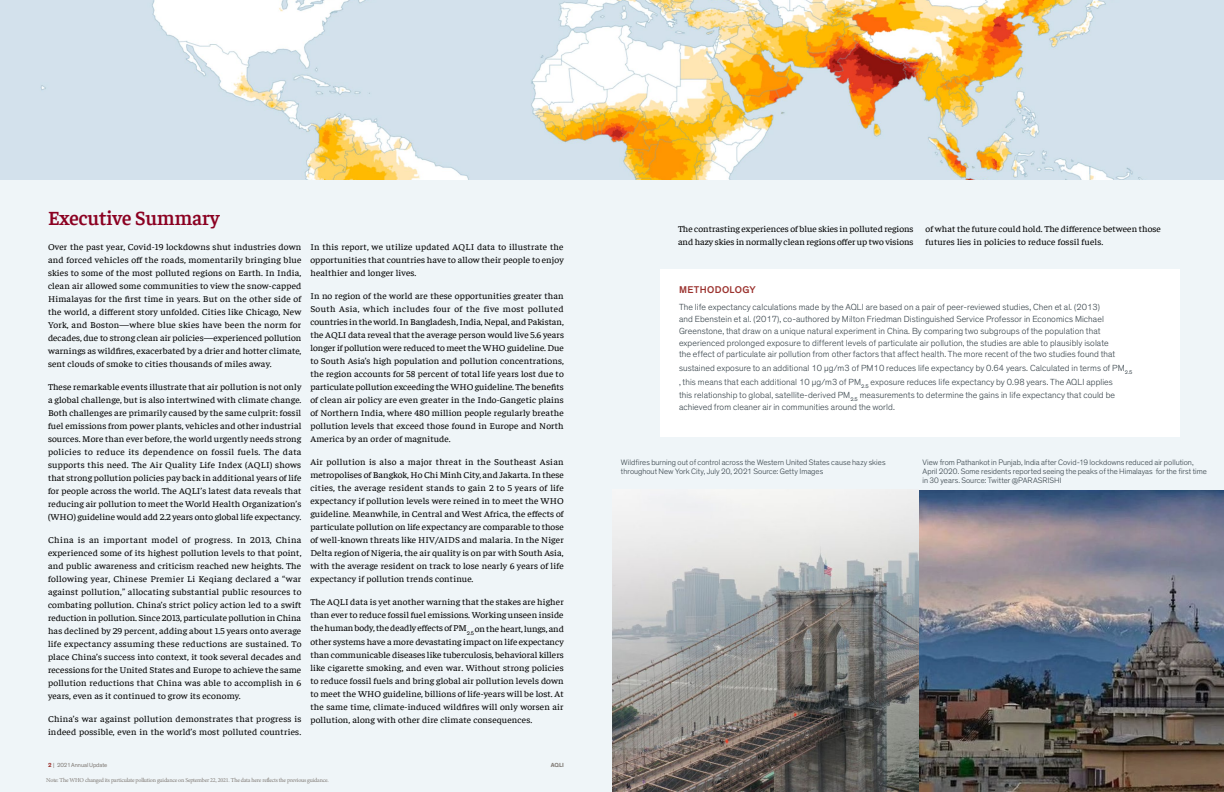
<style>
.page{position:relative;width:1224px;height:792px;background:#fff}
.page>*{position:absolute;margin:0;border:0;box-sizing:border-box;transform-origin:0 0}
.t1{font:600 20px "Faustina";letter-spacing:-.005em;color:#8b0021}
.t2{font:500 10px "Theinhardt";letter-spacing:.04em;color:#9b322e}
.t3{font:9px/13px "Faustina";letter-spacing:.01em;color:#000;text-align:justify;scale:1.06 1}
.t4{font:300 9px/12px "Theinhardt";letter-spacing:.01em;color:#37434a}
.t5{font:300 8px/9px "Theinhardt";letter-spacing:.005em;color:#37434a}
.t6{font:6px "Minion Pro";letter-spacing:-.035em;color:#807a75}
.t7{font:6px "Theinhardt";letter-spacing:-.015em;color:#817b76}
.t8{font:700 6px "Theinhardt";color:#817b76}
.s1{font-weight:700;color:#9b322d}
</style>
<div class="page">
<div style="left:0;top:179px;width:1224px;height:613px;background:#eff5f8"></div>
<img style="left:0;top:0;width:1224px;height:180px">
<div style="left:660px;top:269px;width:519px;height:168px;background:#fff"></div>
<img style="left:612px;top:490px;width:612px;height:302px">
<h1 class="t1" style="left:48px;top:205px;width:173px">Executive Summary</h1>
<p class="t3" style="left:48px;top:240px;width:241px">Over the past year, Covid-19 lockdowns shut industries down and forced vehicles off the roads, momentarily bringing blue skies to some of the most polluted regions on Earth. In India, clean air allowed some communities to view the snow-capped Himalayas for the first time in years. But on the other side of the world, a different story unfolded. Cities like Chicago, New York, and Boston—where blue skies have been the norm for decades, due to strong clean air policies—experienced pollution warnings as wildfires, exacerbated by a drier and hotter climate, sent clouds of smoke to cities thousands of miles away.</p>
<p class="t3" style="left:48px;top:380px;width:241px">These remarkable events illustrate that air pollution is not only a global challenge, but is also intertwined with climate change.<br>Both challenges are primarily caused by the same culprit: fossil fuel emissions from power plants, vehicles and other industrial sources. More than ever before, the world urgently needs strong policies to reduce its dependence on fossil fuels. The data supports this need. The Air Quality Life Index (AQLI) shows that strong pollution policies pay back in additional years of life for people across the world. The AQLI’s latest data reveals that reducing air pollution to meet the World Health Organization’s (WHO) guideline would add 2.2 years onto global life expectancy.</p>
<p class="t3" style="left:48px;top:533px;width:241px">China is an important model of progress. In 2013, China experienced some of its highest pollution levels to that point, and public awareness and criticism reached new heights. The following year, Chinese Premier Li Keqiang declared a “war against pollution,” allocating substantial public resources to combating pollution. China’s strict policy action led to a swift reduction in pollution. Since 2013, particulate pollution in China has declined by 29 percent, adding about 1.5 years onto average life expectancy assuming these reductions are sustained. To place China’s success into context, it took several decades and recessions for the United States and Europe to achieve the same pollution reductions that China was able to accomplish in 6 years, even as it continued to grow its economy.</p>
<p class="t3" style="left:48px;top:712px;width:241px">China’s war against pollution demonstrates that progress is indeed possible, even in the world’s most polluted countries.</p>
<p class="t3" style="left:310px;top:240px;width:241px">In this report, we utilize updated AQLI data to illustrate the opportunities that countries have to allow their people to enjoy healthier and longer lives.</p>
<p class="t3" style="left:310px;top:289px;width:241px">In no region of the world are these opportunities greater than South Asia, which includes four of the five most polluted countries in the world. In Bangladesh, India, Nepal, and Pakistan, the AQLI data reveal that the average person would live 5.6 years longer if pollution were reduced to meet the WHO guideline. Due to South Asia’s high population and pollution concentrations, the region accounts for 58 percent of total life years lost due to particulate pollution exceeding the WHO guideline. The benefits of clean air policy are even greater in the Indo-Gangetic plains of Northern India, where 480 million people regularly breathe pollution levels that exceed those found in Europe and North America by an order of magnitude.</p>
<p class="t3" style="left:310px;top:455px;width:241px">Air pollution is also a major threat in the Southeast Asian metropolises of Bangkok, Ho Chi Minh City, and Jakarta. In these cities, the average resident stands to gain 2 to 5 years of life expectancy if pollution levels were reined in to meet the WHO guideline. Meanwhile, in Central and West Africa, the effects of particulate pollution on life expectancy are comparable to those of well-known threats like HIV/AIDS and malaria. In the Niger Delta region of Nigeria, the air quality is on par with South Asia, with the average resident on track to lose nearly 6 years of life expectancy if pollution trends continue.</p>
<p class="t3" style="left:310px;top:595px;width:241px">The AQLI data is yet another warning that the stakes are higher than ever to reduce fossil fuel emissions. Working unseen inside the human body, the deadly effects of PM<sub>2.5</sub> on the heart, lungs, and other systems have a more devastating impact on life expectancy than communicable diseases like tuberculosis, behavioral killers like cigarette smoking, and even war. Without strong policies to reduce fossil fuels and bring global air pollution levels down to meet the WHO guideline, billions of life-years will be lost. At the same time, climate-induced wildfires will only worsen air pollution, along with other dire climate consequences.</p>
<p class="t7" style="left:48px;top:761px;width:61px"><span class="s1">2</span> | 2021 Annual Update</p>
<p class="t8" style="left:551px;top:761px;width:14px">AQLI</p>
<p class="t6" style="left:46px;top:776px;width:284px">Note: The WHO changed its particulate pollution guidance on September 22, 2021. The data here reflects the previous guidance.</p>
<p class="t3" style="left:678px;top:221px;width:224px">The contrasting experiences of blue skies in polluted regions and hazy skies in normally clean regions offer up two visions</p>
<p class="t3" style="left:926px;top:221px;width:224px">of what the future could hold. The difference between those futures lies in policies to reduce fossil fuels.</p>
<p class="t2" style="left:679px;top:283px;width:78px">METHODOLOGY</p>
<p class="t4" style="left:679px;top:301px;width:438px">The life expectancy calculations made by the AQLI are based on a pair of peer-reviewed studies, Chen et al. (2013) and Ebenstein et al. (2017), co-authored by Milton Friedman Distinguished Service Professor in Economics Michael Greenstone, that draw on a unique natural experiment in China. By comparing two subgroups of the population that experienced prolonged exposure to different levels of particulate air pollution, the studies are able to plausibly isolate the effect of particulate air pollution from other factors that affect health. The more recent of the two studies found that</p>
<p class="t4" style="left:679px;top:361px;width:455px;line-height:13.5px">sustained exposure to an additional 10 μg/m3 of PM10 reduces life expectancy by 0.64 years. Calculated in terms of PM<sub>2.5 </sub>, this means that each additional 10 μg/m3 of PM<sub>2.5</sub> exposure reduces life expectancy by 0.98 years. The AQLI applies<br>this relationship to global, satellite-derived PM<sub>2.5</sub> measurements to determine the gains in life expectancy that could be</p>
<p class="t4" style="left:679px;top:401px;width:217px">achieved from cleaner air in communities around the world.</p>
<p class="t5" style="left:621px;top:457px;width:266px">Wildfires burning out of control across the Western United States cause hazy skies throughout New York City, July 20, 2021 Source: Getty Images</p>
<p class="t5" style="left:923px;top:457px;width:286px">View from Pathankot in Punjab, India after Covid-19 lockdowns reduced air pollution,<br>April 2020. Some residents reported seeing the peaks of the Himalayas for the first time in 30 years. Source: Twitter @PARASRISHI</p>
</div>
